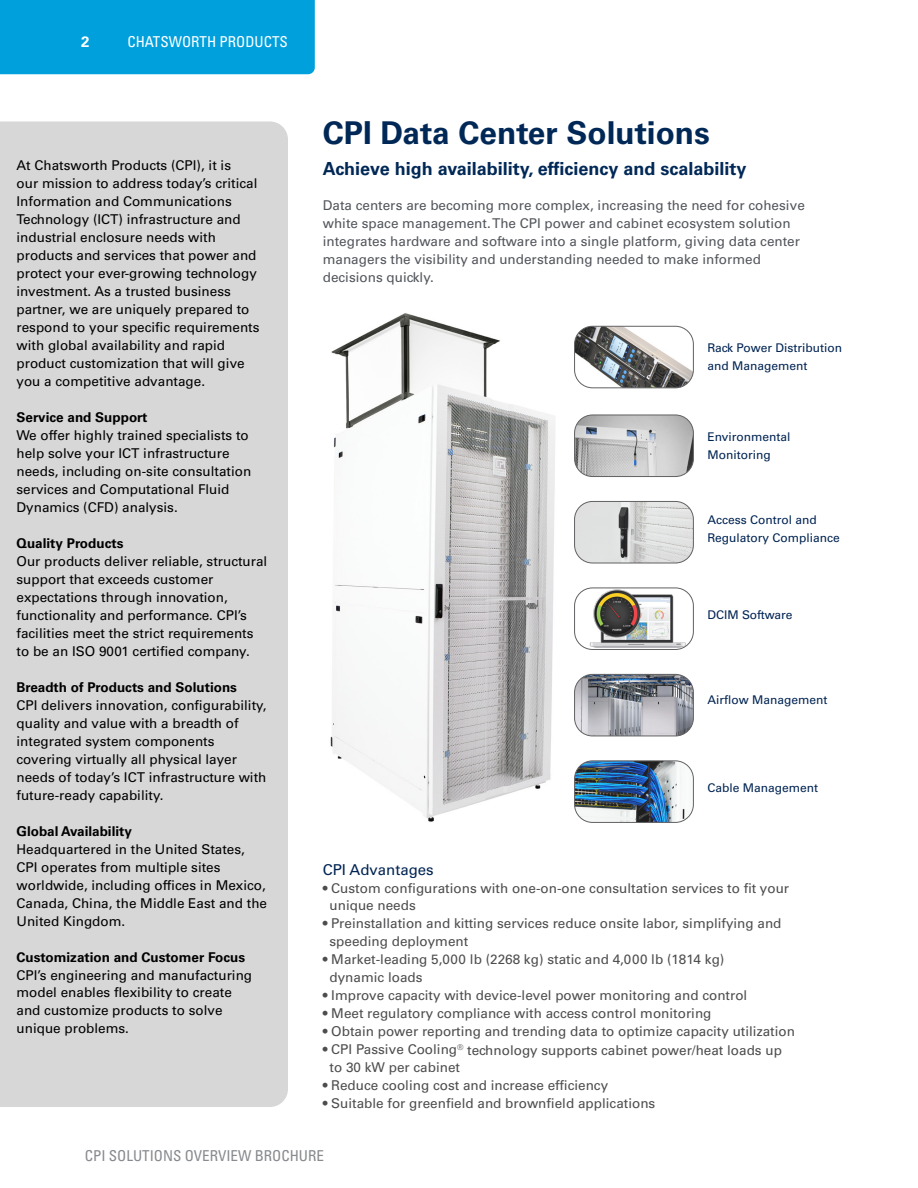
<style>
.page{position:relative;width:918px;height:1188px;background:#fff}
.page>*{position:absolute;margin:0;border:0;box-sizing:border-box;transform-origin:0 0}
.t1{font:700 31.5px "Univers LT Std";color:#002856}
.t2{font:700 18px "Univers LT Std";color:#002856}
.t3{font:condensed 15px "Univers LT Std";color:#878a8e}
.t4{font:condensed 15px "Univers LT Std";color:#fff}
.t5{font:15px "Univers LT Std";color:#002453}
.t6{font:700 15px "Univers LT Std";color:#fff}
.t7{font:13.5px/18px "Univers LT Std";color:#000}
.t8{font:13.5px/18px "Univers LT Std";color:#4d4d4f}
.t9{font:13.5px/18px "Univers LT Std";color:#52555b}
.t10{font:700 13.5px "Univers LT Std";color:#000}
.t11{font:12px/18px "Univers LT Std";color:#002453}
</style>
<div class="page">
<div style="left:0;top:0;width:315px;height:74px;background:#00a0dd"></div>
<div style="left:0;top:122px;width:288px;height:985px;background:#d6d7d6"></div>
<img style="left:330px;top:313px;width:225px;height:509px">
<img style="left:575px;top:326px;width:118px;height:62px">
<div style="left:574px;top:326px;width:120px;height:62px;border:1px solid #4d4d4f;border-radius:18px"></div>
<img style="left:575px;top:415px;width:118px;height:62px">
<div style="left:574px;top:415px;width:120px;height:62px;border:1px solid #4d4d4f;border-radius:18px"></div>
<img style="left:575px;top:501px;width:118px;height:62px">
<div style="left:574px;top:501px;width:120px;height:62px;border:1px solid #4d4d4f;border-radius:18px"></div>
<img style="left:578px;top:588px;width:115px;height:61px">
<div style="left:574px;top:588px;width:120px;height:62px;border:1px solid #4d4d4f;border-radius:18px"></div>
<img style="left:575px;top:674px;width:118px;height:62px">
<div style="left:574px;top:674px;width:120px;height:62px;border:1px solid #4d4d4f;border-radius:18px"></div>
<img style="left:575px;top:762px;width:117px;height:60px">
<div style="left:574px;top:760px;width:120px;height:63px;border:1px solid #4d4d4f;border-radius:18px"></div>
<p class="t6" style="left:81px;top:33px;width:10px">2</p>
<p class="t4" style="left:127px;top:32px;width:162px">CHATSWORTH PRODUCTS</p>
<p class="t7" style="left:17px;top:156px;width:245px">At Chatsworth Products (CPI), it is<br>our mission to address today’s critical Information and Communications Technology (ICT) infrastructure and industrial enclosure needs with products and services that power and protect your ever-growing technology investment. As a trusted business partner, we are uniquely prepared to respond to your specific requirements with global availability and rapid product customization that will give you a competitive advantage.</p>
<p class="t10" style="left:17px;top:409px;width:133px">Service and Support</p>
<p class="t7" style="left:17px;top:426px;width:236px">We offer highly trained specialists to help solve your ICT infrastructure needs, including on-site consultation services and Computational Fluid Dynamics (CFD) analysis.</p>
<p class="t10" style="left:17px;top:535px;width:108px">Quality Products</p>
<p class="t7" style="left:17px;top:552px;width:252px">Our products deliver reliable, structural support that exceeds customer expectations through innovation, functionality and performance. CPI’s facilities meet the strict requirements to be an ISO 9001 certified company.</p>
<p class="t10" style="left:17px;top:679px;width:222px">Breadth of Products and Solutions</p>
<p class="t7" style="left:17px;top:696px;width:252px">CPI delivers innovation, configurability, quality and value with a breadth of integrated system components covering virtually all physical layer needs of today’s ICT infrastructure with future-ready capability.</p>
<p class="t10" style="left:17px;top:823px;width:117px">Global Availability</p>
<p class="t7" style="left:17px;top:840px;width:252px">Headquartered in the United States, CPI operates from multiple sites worldwide, including offices in Mexico, Canada, China, the Middle East and the United Kingdom.</p>
<p class="t10" style="left:17px;top:949px;width:230px">Customization and Customer Focus</p>
<p class="t7" style="left:17px;top:966px;width:237px">CPI’s engineering and manufacturing model enables flexibility to create and customize products to solve unique problems.</p>
<h1 class="t1" style="left:323px;top:115px;width:389px">CPI Data Center Solutions</h1>
<h2 class="t2" style="left:323px;top:158px;width:425px">Achieve high availability, efficiency and scalability</h2>
<p class="t9" style="left:323px;top:196px;width:484px">Data centers are becoming more complex, increasing the need for cohesive white space management. The CPI power and cabinet ecosystem solution integrates hardware and software into a single platform, giving data center managers the visibility and understanding needed to make informed decisions quickly.</p>
<p class="t11" style="left:707px;top:339px;width:136px">Rack Power Distribution and Management</p>
<p class="t11" style="left:707px;top:427px;width:85px">Environmental<br>Monitoring</p>
<p class="t11" style="left:707px;top:511px;width:134px">Access Control and<br>Regulatory Compliance</p>
<p class="t11" style="left:707px;top:605px;width:87px">DCIM Software</p>
<p class="t11" style="left:707px;top:691px;width:122px">Airflow Management</p>
<p class="t11" style="left:707px;top:779px;width:112px">Cable Management</p>
<p class="t5" style="left:323px;top:860px;width:112px">CPI Advantages</p>
<p class="t8" style="left:330px;top:879px;width:461px;text-indent:-7px">• Custom configurations with one-on-one consultation services to fit your unique needs</p>
<p class="t8" style="left:330px;top:915px;width:453px;text-indent:-7px">• Preinstallation and kitting services reduce onsite labor, simplifying and speeding deployment</p>
<p class="t8" style="left:330px;top:951px;width:396px;text-indent:-7px">• Market-leading 5,000 lb (2268 kg) static and 4,000 lb (1814 kg) dynamic loads</p>
<p class="t8" style="left:323px;top:987px;width:426px">• Improve capacity with device-level power monitoring and control</p>
<p class="t8" style="left:323px;top:1005px;width:390px">• Meet regulatory compliance with access control monitoring</p>
<p class="t8" style="left:323px;top:1023px;width:474px">• Obtain power reporting and trending data to optimize capacity utilization</p>
<p class="t8" style="left:330px;top:1041px;width:454px;text-indent:-7px">• CPI Passive Cooling<sup>®</sup> technology supports cabinet power/heat loads up to 30 kW per cabinet</p>
<p class="t8" style="left:323px;top:1077px;width:287px">• Reduce cooling cost and increase efficiency</p>
<p class="t8" style="left:323px;top:1095px;width:334px">• Suitable for greenfield and brownfield applications</p>
<p class="t3" style="left:85px;top:1146px;width:241px">CPI SOLUTIONS OVERVIEW BROCHURE</p>
</div>
